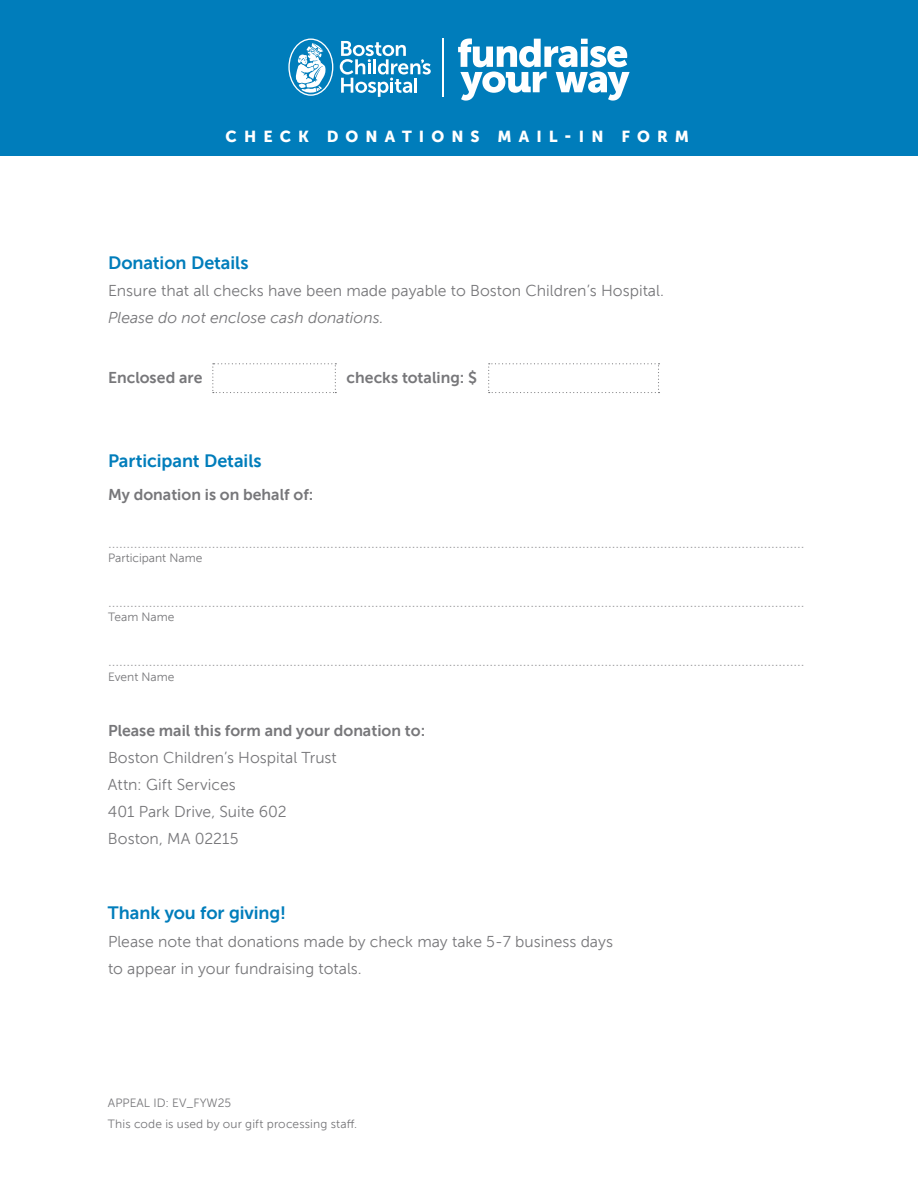
<style>
.page{position:relative;width:918px;height:1188px;background:#fff}
.page>*{position:absolute;margin:0;border:0;box-sizing:border-box;transform-origin:0 0}
.t1{font:18px "Museo Sans 700";letter-spacing:-.005em;color:#007dbb}
.t2{font:15.75px/27px "Museo Sans 300";color:#77777a}
.t3{font:15.75px "Museo Sans 700";color:#77777a}
.t4{font:15.75px "Museo Sans 900";letter-spacing:.45em;color:#fff}
.t5{font:15px "Museo Sans 300";color:#9e9ea0}
.t6{font:12px/21px "Museo Sans 300";color:#77777a}
.s1{font-style:italic}
.s2{font-family:"Museo Sans 700"}
</style>
<div class="page">
<div style="left:0;top:0;width:918px;height:156px;background:#007dbb"></div>
<svg style="left:340px;top:41px;width:91px;height:56px"></svg>
<svg style="left:288px;top:39px;width:45px;height:57px"></svg>
<hr style="left:443px;top:38px;width:1px;height:58px;background:#fff">
<svg style="left:458px;top:38px;width:172px;height:63px"></svg>
<svg style="left:212px;top:363px;width:124px;height:30px"></svg>
<svg style="left:488px;top:363px;width:172px;height:30px"></svg>
<p class="t4" style="left:226px;top:127px;width:465px">CHECK DONATIONS MAIL-IN FORM</p>
<p class="t1" style="left:108px;top:253px;width:142px">Donation Details</p>
<p class="t2" style="left:108px;top:278px;width:557px">Ensure that all checks have been made payable to Boston Children’s Hospital.<br><span class="s1">Please do not enclose cash donations.</span></p>
<p class="t3" style="left:108px;top:369px;width:96px">Enclosed are</p>
<p class="t3" style="left:347px;top:369px;width:132px">checks totaling: $</p>
<p class="t1" style="left:108px;top:451px;width:155px">Participant Details</p>
<p class="t3" style="left:108px;top:486px;width:207px">My donation is on behalf of:</p>
<p class="t5" style="left:108px;top:534px;width:698px">............................................................................................................................................................................................</p>
<p class="t6" style="left:108px;top:547px;width:96px">Participant Name</p>
<p class="t5" style="left:108px;top:594px;width:698px">............................................................................................................................................................................................</p>
<p class="t6" style="left:108px;top:607px;width:68px">Team Name</p>
<p class="t5" style="left:108px;top:653px;width:698px">............................................................................................................................................................................................</p>
<p class="t6" style="left:108px;top:666px;width:68px">Event Name</p>
<p class="t2" style="left:108px;top:717px;width:319px"><span class="s2">Please mail this form and your donation to:<br></span>Boston Children’s Hospital Trust<br>Attn: Gift Services<br>401 Park Drive, Suite 602<br>Boston, MA 02215</p>
<p class="t1" style="left:108px;top:903px;width:180px">Thank you for giving!</p>
<p class="t2" style="left:108px;top:929px;width:506px">Please note that donations made by check may take 5-7 business days to appear in your fundraising totals.</p>
<p class="t6" style="left:108px;top:1093px;width:251px">APPEAL ID: EV_FYW25<br>This code is used by our gift processing staff.</p>
</div>
